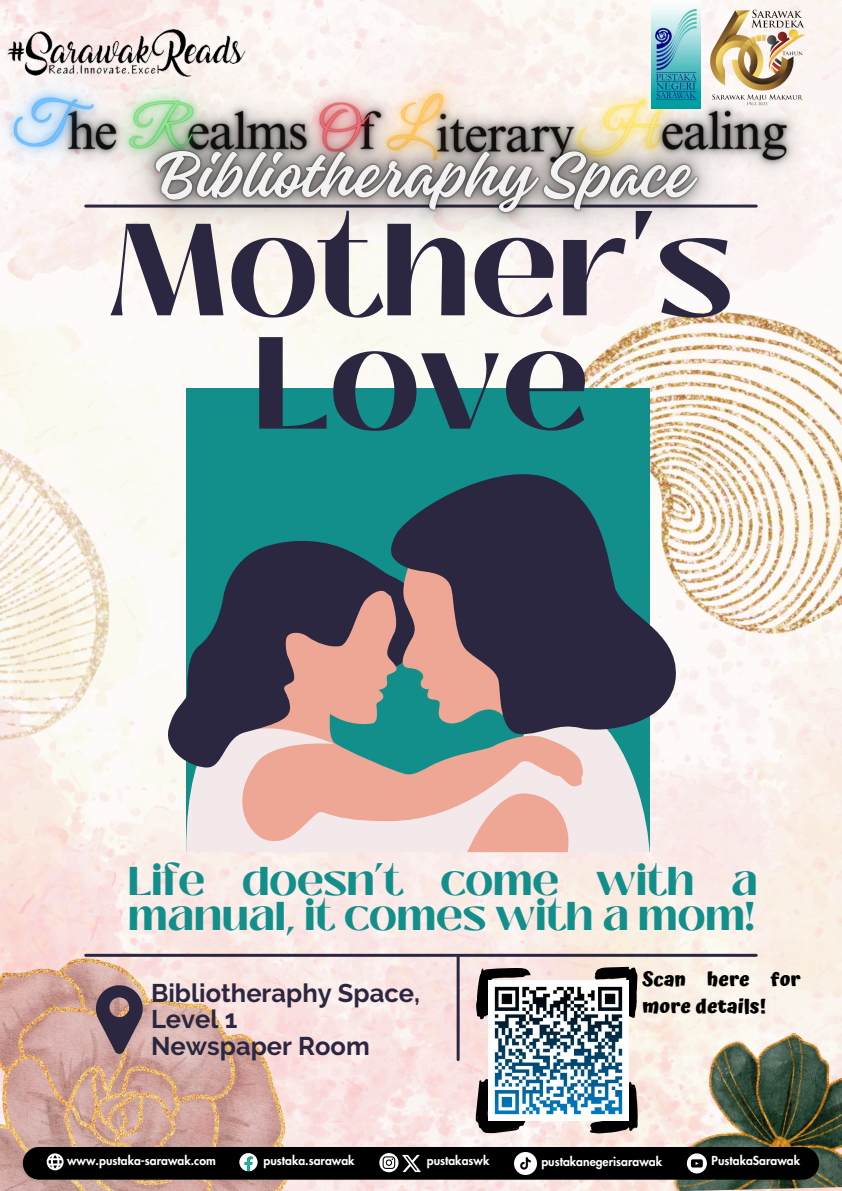
<style>
.page{position:relative;width:842px;height:1191px;background:#fff}
.page>*{position:absolute;margin:0;border:0;box-sizing:border-box;transform-origin:0 0}
.t1{font:800 130.3px/113.2px "Black Mango";color:#2b2740;text-align:center}
.t2{font:800 40px/34.5px "Black Mango";color:#128f8b}
.t3{font:700 25.5px/26.2px "Raleway";color:#2b2740}
.t4{font:700 19.6px/27px "Atma";color:#000}
.t5{font:800 12.1px "Futura LT Pro";color:#fff}
</style>
<div class="page">
<img style="left:0;top:0;width:842px;height:1190px">
<img style="left:485px;top:243px;width:357px;height:467px">
<img style="left:0;top:958px;width:289px;height:232px">
<div style="left:187px;top:388px;width:463px;height:463px;background:#128f8b"></div>
<svg style="left:186px;top:734px;width:464px;height:118px;background:#d3dcdd"></svg>
<svg style="left:226px;top:734px;width:358px;height:109px;background:#dfbab0"></svg>
<svg style="left:168px;top:537px;width:254px;height:231px"></svg>
<svg style="left:386px;top:474px;width:290px;height:260px;fill:#2b2740"></svg>
<svg style="left:467px;top:791px;width:105px;height:61px;background:#efbaae"></svg>
<img style="left:0;top:341px;width:167px;height:541px">
<hr style="left:86px;top:953px;width:670px;height:3px;background:#2b2740">
<hr style="left:457px;top:956px;width:3px;height:103px;background:#2b2740">
<svg style="left:96px;top:985px;width:47px;height:68px;background:#725d68"></svg>
<img style="left:670px;top:1031px;width:172px;height:159px">
<div style="left:23px;top:1146px;width:796px;height:33px;background:#000;border-radius:16px"></div>
<svg style="left:239px;top:1153px;width:18px;height:18px"></svg>
<svg style="left:47px;top:1153px;width:17px;height:17px"></svg>
<svg style="left:379px;top:1153px;width:19px;height:19px"></svg>
<svg style="left:687px;top:1153px;width:20px;height:20px"></svg>
<img style="left:402px;top:1154px;width:18px;height:17px">
<img style="left:514px;top:1152px;width:23px;height:22px">
<svg style="left:476px;top:967px;width:54px;height:52px"></svg>
<svg style="left:594px;top:966px;width:43px;height:52px"></svg>
<svg style="left:590px;top:1081px;width:48px;height:52px"></svg>
<svg style="left:476px;top:1078px;width:50px;height:55px"></svg>
<img style="left:488px;top:980px;width:141px;height:140px">
<img style="left:0;top:84px;width:65px;height:140px">
<img style="left:786px;top:70px;width:43px;height:136px">
<img style="left:65px;top:34px;width:721px;height:278px">
<img style="left:0;top:18px;width:252px;height:66px">
<img style="left:651px;top:1px;width:49px;height:107px">
<img style="left:703px;top:6px;width:107px;height:103px">
<p class="t1" style="left:109px;top:214px;width:625px">Mother's<br>Love</p>
<p class="t2" style="left:128px;top:864px;width:631px">Life doesn’t come with a manual, it comes with a mom!</p>
<p class="t3" style="left:151px;top:979px;width:270px">Bibliotheraphy Space,<br>Level 1<br>Newspaper Room</p>
<p class="t4" style="left:643px;top:965px;width:160px">Scan here for more details!</p>
<p class="t5" style="left:67px;top:1154px;width:150px">www.pustaka-sarawak.com</p>
<h1 class="t5" style="left:264px;top:1154px;width:93px">pustaka.sarawak</h1>
<p class="t5" style="left:427px;top:1154px;width:64px">pustakaswk</p>
<p class="t5" style="left:541px;top:1155px;width:122px">pustakanegerisarawak</p>
<h4 class="t5" style="left:712px;top:1154px;width:90px">PustakaSarawak</h4>
</div>
